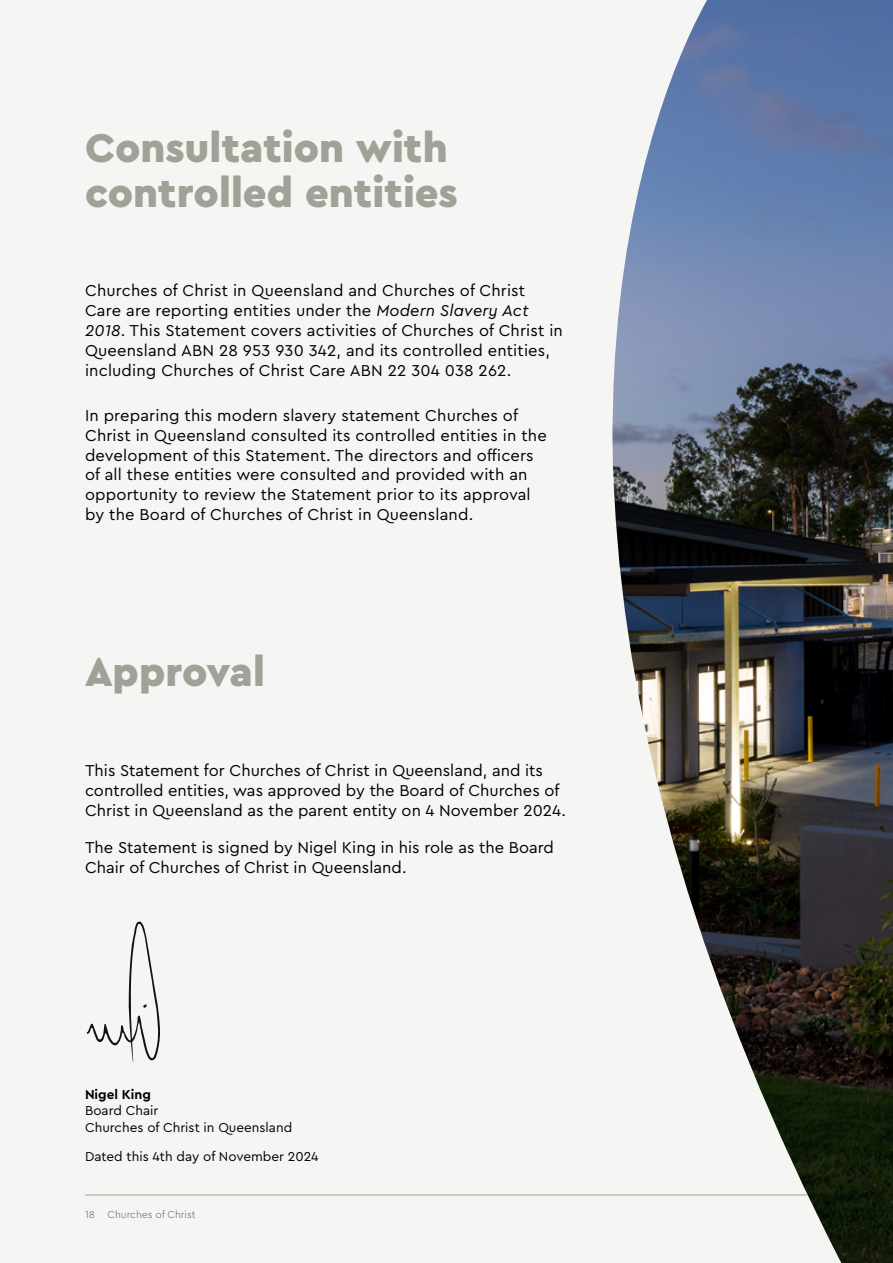
<style>
.page{position:relative;width:893px;height:1263px;background:#f5f6f4}
.page>*{position:absolute;margin:0;border:0;box-sizing:border-box;transform-origin:0 0}
.Page_Headlines{font:900 42px/45px "Cera Pro";color:#9ea297}
.Intro{font:16.5px/19.8px "Cera Pro";letter-spacing:.01em;color:#000}
.Body{font:13.5px/16.5px "Cera Pro";color:#000}
.t1{font:300 10.5px "Cera Pro";color:#5c5e58}
.s1{font-style:italic}
.s2{font-weight:700}
</style>
<div class="page">
<svg style="left:86px;top:921px;width:74px;height:142px"></svg>
<img style="left:611px;top:0;width:282px;height:1263px">
<hr style="left:85px;top:1194px;width:723px;height:1px;background:#9ea297">
<p class="Page_Headlines" style="left:85px;top:123px;width:374px">Consultation with controlled entities</p>
<p class="Intro" style="left:85px;top:280px;width:479px">Churches of Christ in Queensland and Churches of Christ Care are reporting entities under the <span class="s1">Modern Slavery Act 2018</span>. This Statement covers activities of Churches of Christ in Queensland ABN 28 953 930 342, and its controlled entities, including Churches of Christ Care ABN 22 304 038 262.</p>
<p class="Intro" style="left:85px;top:405px;width:463px">In preparing this modern slavery statement Churches of Christ in Queensland consulted its controlled entities in the development of this Statement. The directors and officers of all these entities were consulted and provided with an opportunity to review the Statement prior to its approval by the Board of Churches of Christ in Queensland.</p>
<p class="Page_Headlines" style="left:85px;top:648px;width:181px">Approval</p>
<p class="Intro" style="left:85px;top:760px;width:483px">This Statement for Churches of Christ in Queensland, and its controlled entities, was approved by the Board of Churches of<br>Christ in Queensland as the parent entity on 4 November 2024.</p>
<p class="Intro" style="left:85px;top:837px;width:470px">The Statement is signed by Nigel King in his role as the Board<br>Chair of Churches of Christ in Queensland.</p>
<p class="Body" style="left:85px;top:1085px;width:209px"><span class="s2">Nigel King<br></span>Board Chair<br>Churches of Christ in Queensland</p>
<p class="Body" style="left:85px;top:1147px;width:235px">Dated this 4th day of November 2024</p>
<p class="t1" style="left:85px;top:1208px;width:112px">18 Churches of Christ</p>
</div>
